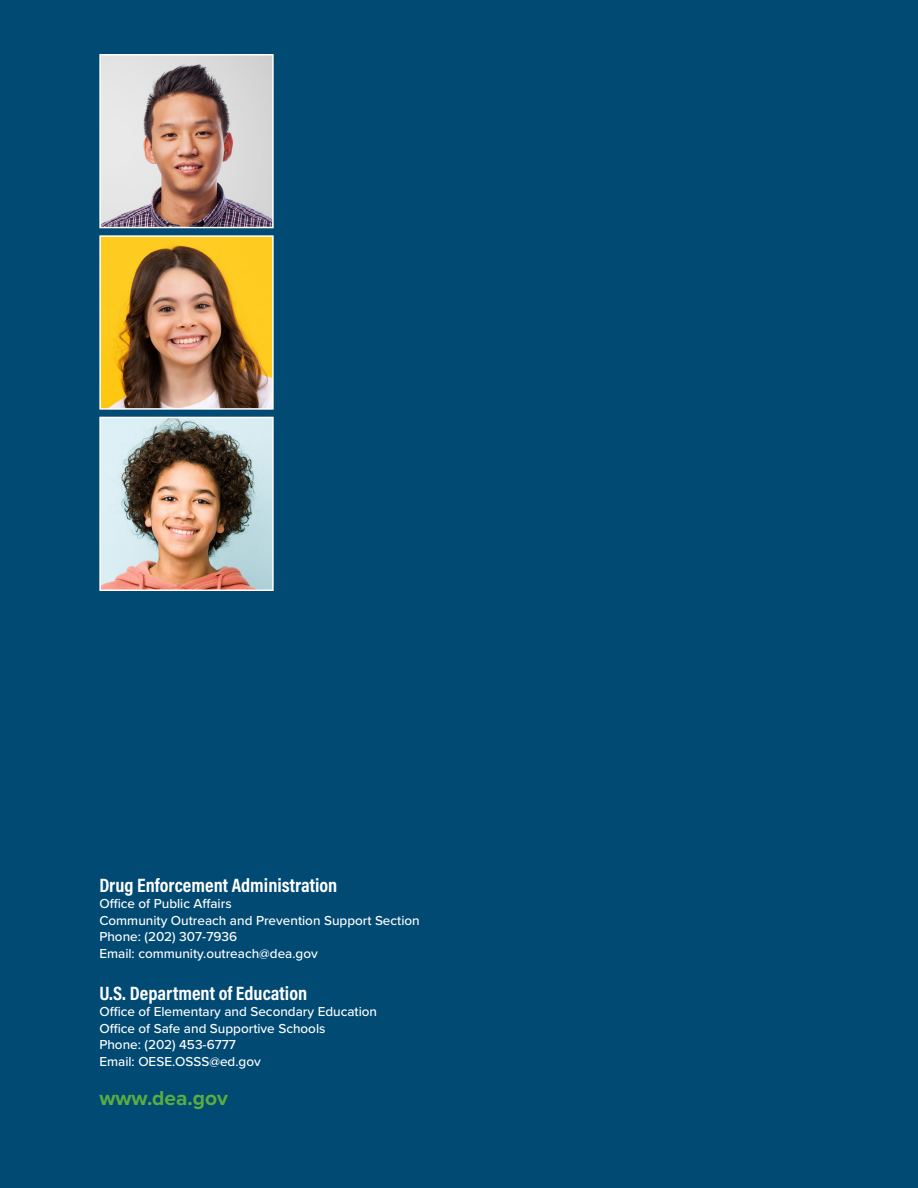
<style>
.page{position:relative;width:918px;height:1188px;background:#004a74}
.page>*{position:absolute;margin:0;border:0;box-sizing:border-box;transform-origin:0 0}
.t1{font:700 21px "Proxima Nova";color:#59ad41}
.t2{font:700 19.5px "Acumin Pro Cond";color:#fff}
.t3{font:500 13.5px "Proxima Nova";color:#fff}
</style>
<div class="page">
<img style="left:102px;top:238px;width:169px;height:169px">
<div style="left:99px;top:235px;width:175px;height:175px;border:2px solid #fff"></div>
<img style="left:102px;top:57px;width:169px;height:168px">
<div style="left:99px;top:54px;width:175px;height:174px;border:2px solid #fff"></div>
<img style="left:102px;top:420px;width:169px;height:168px">
<div style="left:99px;top:417px;width:175px;height:174px;border:2px solid #fff"></div>
<p class="t2" style="left:99px;top:872px;width:240px">Drug Enforcement Administration</p>
<p class="t3" style="left:99px;top:894px;width:134px">Office of Public Affairs</p>
<p class="t3" style="left:99px;top:910px;width:322px">Community Outreach and Prevention Support Section</p>
<p class="t3" style="left:99px;top:927px;width:139px">Phone: (202) 307-7936</p>
<p class="t3" style="left:99px;top:943px;width:220px">Email: community.outreach@dea.gov</p>
<p class="t2" style="left:99px;top:980px;width:209px">U.S. Department of Education</p>
<p class="t3" style="left:99px;top:1002px;width:279px">Office of Elementary and Secondary Education</p>
<p class="t3" style="left:99px;top:1018px;width:228px">Office of Safe and Supportive Schools</p>
<p class="t3" style="left:99px;top:1035px;width:138px">Phone: (202) 453-6777</p>
<p class="t3" style="left:99px;top:1051px;width:163px">Email: OESE.OSSS@ed.gov</p>
<p class="t1" style="left:99px;top:1083px;width:130px">www.dea.gov</p>
</div>
